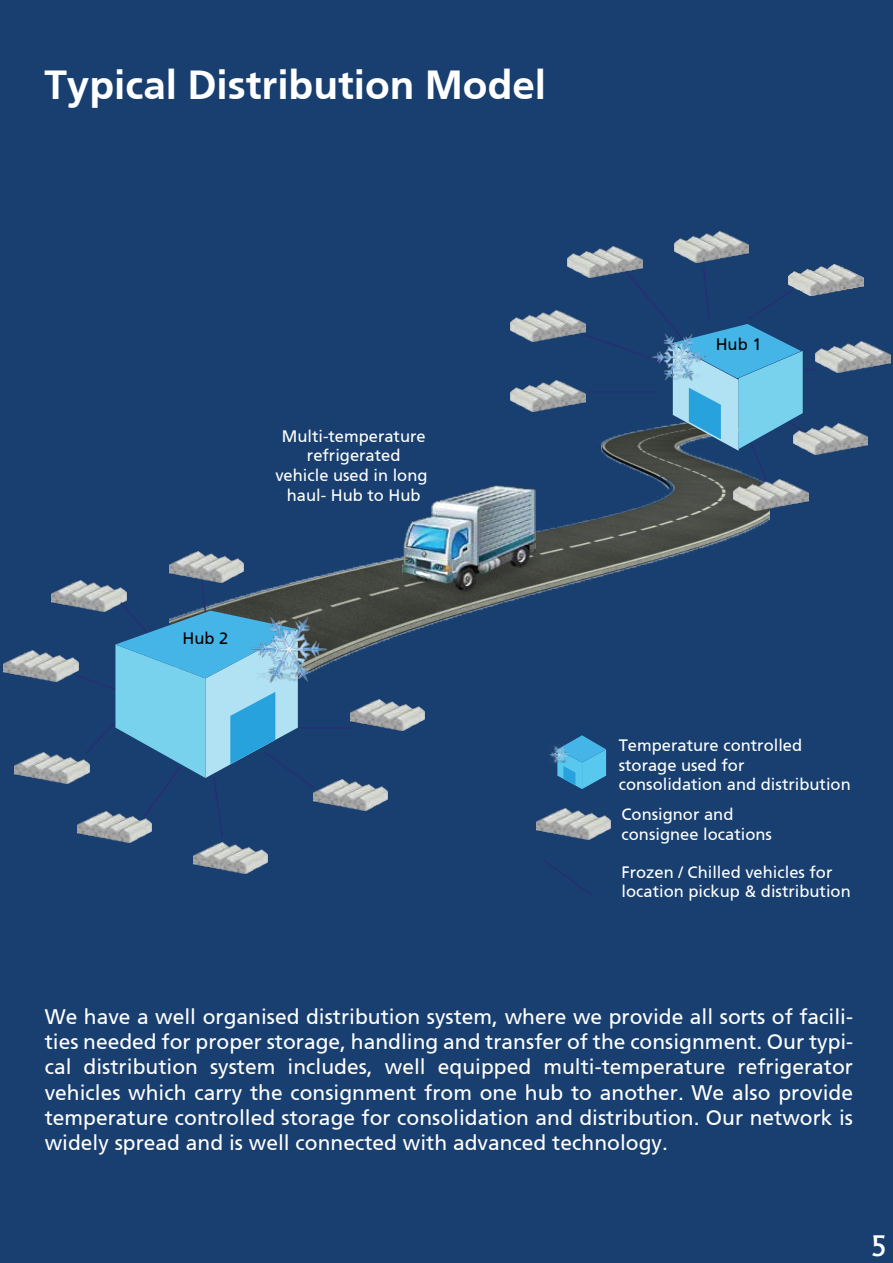
<style>
.page{position:relative;width:893px;height:1263px;background:#183f6f}
.page>*{position:absolute;margin:0;border:0;box-sizing:border-box;transform-origin:0 0}
.t1{font:700 40.5px "Frutiger";color:#fff}
.t2{font:500 27px "Albertus";color:#fff}
.t3{font:21px/25.2px "Frutiger Roman";color:#fff;text-align:justify}
.t4{font:16.5px/19.8px "Frutiger Roman";color:#fff}
.t5{font:16.5px "Frutiger Roman";color:#010101}
</style>
<div class="page">
<img style="left:301px;top:394px;width:468px;height:271px">
<img style="left:4px;top:650px;width:72px;height:31px">
<img style="left:52px;top:581px;width:24px;height:26px">
<img style="left:169px;top:551px;width:75px;height:29px">
<img style="left:15px;top:752px;width:61px;height:31px">
<img style="left:107px;top:839px;width:31px;height:3px">
<img style="left:193px;top:842px;width:75px;height:31px">
<img style="left:316px;top:780px;width:72px;height:31px">
<img style="left:536px;top:809px;width:75px;height:31px">
<img style="left:350px;top:700px;width:75px;height:31px">
<img style="left:813px;top:264px;width:50px;height:31px">
<img style="left:388px;top:456px;width:168px;height:168px">
<svg style="left:557px;top:735px;width:49px;height:54px"></svg>
<img style="left:549px;top:744px;width:21px;height:21px">
<hr style="left:301px;top:727px;width:53px;height:2px;background:#282e75">
<hr style="left:763px;top:369px;width:52px;height:1px;background:#282e75">
<svg style="left:543px;top:859px;width:50px;height:37px"></svg>
<svg style="left:76px;top:580px;width:240px;height:259px"></svg>
<img style="left:252px;top:610px;width:75px;height:76px">
<svg style="left:584px;top:266px;width:229px;height:224px"></svg>
<img style="left:652px;top:330px;width:54px;height:54px">
<img style="left:674px;top:231px;width:75px;height:31px">
<img style="left:816px;top:341px;width:74px;height:31px">
<img style="left:793px;top:424px;width:75px;height:31px">
<img style="left:733px;top:479px;width:75px;height:31px">
<img style="left:511px;top:381px;width:74px;height:31px">
<img style="left:511px;top:310px;width:74px;height:31px">
<img style="left:568px;top:247px;width:74px;height:31px">
<h1 class="t1" style="left:44px;top:61px;width:503px">Typical Distribution Model</h1>
<p class="t4" style="left:275px;top:426px;width:154px;text-align:center">Multi-temperature refrigerated<br>vehicle used in long haul- Hub to Hub</p>
<p class="t5" style="left:716px;top:334px;width:47px">Hub 1</p>
<p class="t5" style="left:183px;top:629px;width:47px">Hub 2</p>
<p class="t4" style="left:619px;top:735px;width:233px">Temperature controlled storage used for consolidation and distribution</p>
<p class="t4" style="left:622px;top:804px;width:152px">Consignor and consignee locations</p>
<p class="t4" style="left:622px;top:862px;width:231px">Frozen / Chilled vehicles for location pickup &amp; distribution</p>
<p class="t3" style="left:45px;top:1004px;width:810px">We have a well organised distribution system, where we provide all sorts of facili&shy;ties needed for proper storage, handling and transfer of the consignment. Our typi&shy;cal distribution system includes, well equipped multi-temperature refrigerator vehicles which carry the consignment from one hub to another. We also provide temperature controlled storage for consolidation and distribution. Our network is widely spread and is well connected with advanced technology.</p>
<p class="t2" style="left:870px;top:1229px;width:18px">5</p>
</div>
